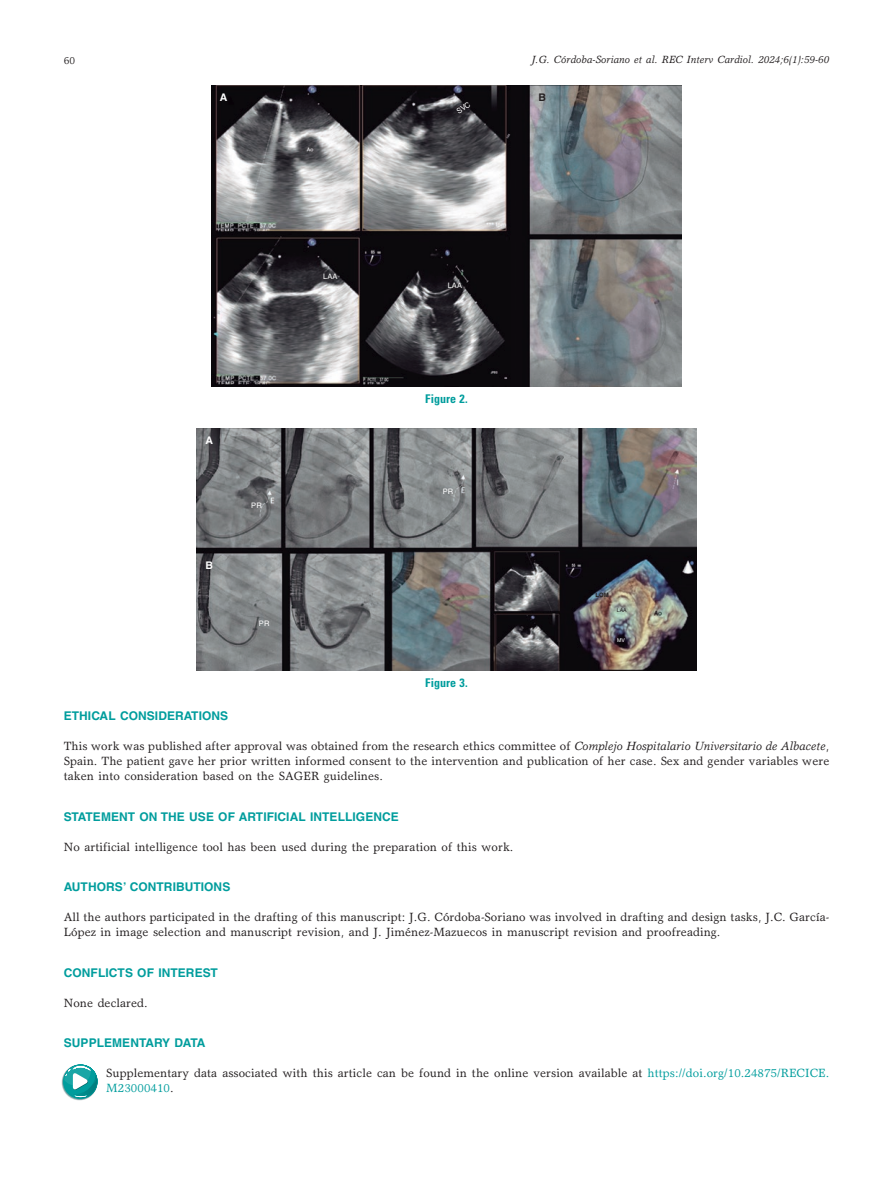
<style>
.page{position:relative;width:893px;height:1191px;background:#fff}
.page>*{position:absolute;margin:0;border:0;box-sizing:border-box;transform-origin:0 0}
.t1{font:12px/15px "Garth Graphic Std";letter-spacing:.005em;color:#231f20}
.t2{font:700 12px "Helvetica LT Std";letter-spacing:.005em;color:#009d9d}
.t3{font:700 condensed 12px "Univers LT Std";letter-spacing:.005em;color:#009d9d}
.t4{font:italic 10.5px "Garth Graphic Std";letter-spacing:.005em;color:#231f20}
.t5{font:700 10.5px "Helvetica LT Std";color:#fff}
.t6{font:10.5px "Garth Graphic Std";color:#231f20}
.t7{font:700 10.5px "Helvetica LT Std";color:#231f20}
.t8{font:7.5px "Helvetica LT Std";letter-spacing:.005em;color:#fff}
.t9{font:700 6px "Helvetica LT Std";color:#231f20}
.t10{font:5.25px "Helvetica LT Std";color:#231f20}
.t11{font:5.25px "Helvetica LT Std";color:#fff}
.s1{font-style:italic}
.s2{color:#009d9d}
</style>
<div class="page">
<svg style="left:62px;top:1064px;width:35px;height:36px"></svg>
<svg style="left:63px;top:1064px;width:35px;height:34px"></svg>
<img style="left:211px;top:85px;width:471px;height:301px">
<img style="left:197px;top:428px;width:499px;height:242px">
<svg style="left:456px;top:101px;width:15px;height:13px"></svg>
<p class="t6" style="left:64px;top:54px;width:13px">60</p>
<p class="t4" style="left:532px;top:53px;width:299px">J.G. Córdoba-Soriano et al. REC Interv Cardiol. 2024;6(1):59-60</p>
<p class="t5" style="left:220px;top:91px;width:9px">A</p>
<p class="t7" style="left:538px;top:91px;width:9px">B</p>
<p class="t8" style="left:323px;top:272px;width:16px">LAA</p>
<p class="t5" style="left:205px;top:434px;width:9px">A</p>
<p class="t5" style="left:205px;top:559px;width:9px">B</p>
<p class="t8" style="left:251px;top:501px;width:12px">PR</p>
<p class="t8" style="left:259px;top:618px;width:12px">PR</p>
<p class="t8" style="left:448px;top:281px;width:16px">LAA</p>
<p class="t3" style="left:425px;top:392px;width:44px">Figure 2.</p>
<p class="t8" style="left:443px;top:487px;width:12px">PR</p>
<p class="t3" style="left:425px;top:675px;width:44px">Figure 3.</p>
<p class="t9" style="left:596px;top:591px;width:15px">LOM</p>
<p class="t10" style="left:617px;top:607px;width:11px">LAA</p>
<p class="t11" style="left:617px;top:636px;width:9px">MV</p>
<p class="t2" style="left:64px;top:708px;width:166px">ETHICAL CONSIDERATIONS</p>
<p class="t1" style="left:64px;top:738px;width:767px;text-align:justify">This work was published after approval was obtained from the research ethics committee of <span class="s1">Complejo Hospitalario Universitario de Albacete</span>, Spain. The patient gave her prior written informed consent to the intervention and publication of her case. Sex and gender variables were taken into consideration based on the SAGER guidelines.</p>
<p class="t2" style="left:64px;top:809px;width:337px">STATEMENT ON THE USE OF ARTIFICIAL INTELLIGENCE</p>
<p class="t1" style="left:64px;top:839px;width:451px">No artificial intelligence tool has been used during the preparation of this work.</p>
<p class="t2" style="left:64px;top:879px;width:168px">AUTHORS’ CONTRIBUTIONS</p>
<p class="t1" style="left:64px;top:909px;width:767px">All the authors participated in the drafting of this manuscript: J.G. Córdoba-Soriano was involved in drafting and design tasks, J.C. García-<br>López in image selection and manuscript revision, and J. Jiménez-Mazuecos in manuscript revision and proofreading.</p>
<p class="t2" style="left:64px;top:965px;width:156px">CONFLICTS OF INTEREST</p>
<p class="t1" style="left:64px;top:995px;width:86px">None declared.</p>
<p class="t2" style="left:64px;top:1035px;width:143px">SUPPLEMENTARY DATA</p>
<p class="t1" style="left:106px;top:1065px;width:725px">Supplementary data associated with this article can be found in the online version available at <span class="s2">https://doi.org/10.24875/RECICE.<br>M23000410</span>.</p>
</div>
